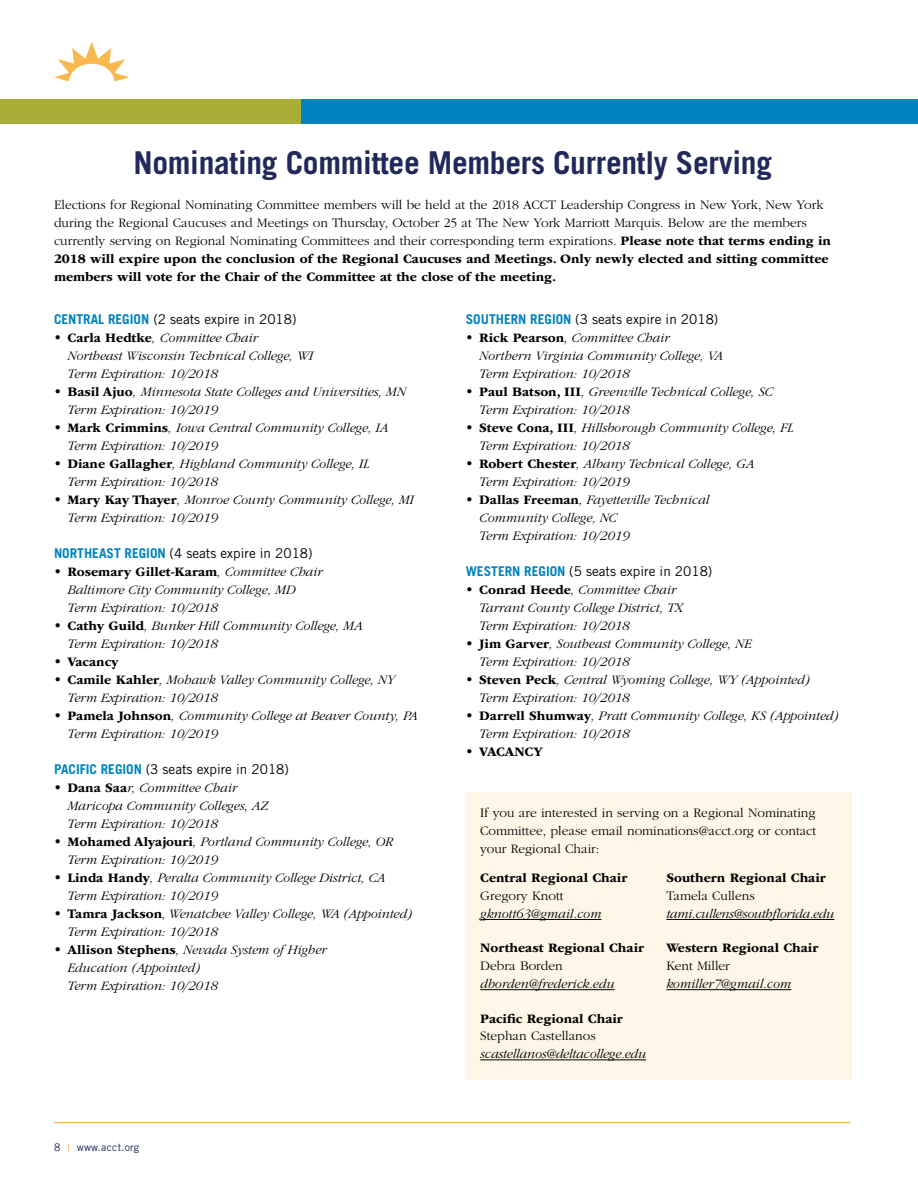
<style>
.page{position:relative;width:918px;height:1188px;background:#fff}
.page>*{position:absolute;margin:0;border:0;box-sizing:border-box;transform-origin:0 0}
.t1{font:700 31.5px "Trade Gothic LT Std";letter-spacing:-.01em;color:#20285c}
.t2{font:italic 300 13.5px/18px "ITC Garamond Std";color:#000}
.t3{font:300 13.5px/18px "ITC Garamond Std";color:#000}
.t4{font:13.5px "Trade Gothic LT Std";color:#000}
.t5{font:700 13.5px "ITC Garamond Std";color:#000}
.t6{font:italic 300 13.5px "ITC Garamond Std";letter-spacing:-.02em;color:#000}
.t7{font:10.5px "Trade Gothic LT Std";letter-spacing:.02em;color:#20285c}
.s1{font-weight:700}
.s2{font-weight:700;color:#0083bf}
.s3{font-weight:700;font-style:normal}
.s4{color:#f5a81c}
</style>
<div class="page">
<div style="left:0;top:99px;width:302px;height:24px;background:#a9ae37"></div>
<div style="left:302px;top:99px;width:616px;height:24px;background:#0083bf"></div>
<svg style="left:54px;top:42px;width:75px;height:39px"></svg>
<div style="left:466px;top:792px;width:386px;height:288px;background:#fef7e8"></div>
<hr style="left:480px;top:919px;width:121px;height:1px;background:#000">
<hr style="left:480px;top:989px;width:135px;height:1px;background:#000">
<hr style="left:480px;top:1060px;width:166px;height:1px;background:#000">
<hr style="left:666px;top:919px;width:168px;height:1px;background:#000">
<hr style="left:666px;top:989px;width:125px;height:1px;background:#000">
<hr style="left:54px;top:1122px;width:796px;height:1px;background:#f5a81c">
<h1 class="t1" style="left:133px;top:143px;width:640px">Nominating Committee Members Currently Serving</h1>
<p class="t3" style="left:54px;top:196px;width:778px">Elections for Regional Nominating Committee members will be held at the 2018 ACCT Leadership Congress in New York, New York during the Regional Caucuses and Meetings on Thursday, October 25 at The New York Marriott Marquis. Below are the members currently serving on Regional Nominating Committees and their corresponding term expirations. <span class="s1">Please note that terms ending in 2018 will expire upon the conclusion of the Regional Caucuses and Meetings. Only newly elected and sitting committee members will vote for the Chair of the Committee at the close of the meeting.</span></p>
<p class="t4" style="left:54px;top:311px;width:244px"><span class="s2">CENTRAL REGION</span> (2 seats expire in 2018)</p>
<p class="t2" style="left:68px;top:329px;width:247px;text-indent:-14px"><span class="s3">• Carla Hedtke</span>, Committee Chair<br>Northeast Wisconsin Technical College, WI<br>Term Expiration: 10/2018</p>
<p class="t2" style="left:68px;top:383px;width:340px;text-indent:-14px"><span class="s3">• Basil Ajuo</span>, Minnesota State Colleges and Universities, MN<br>Term Expiration: 10/2019</p>
<p class="t2" style="left:68px;top:419px;width:322px;text-indent:-14px"><span class="s3">• Mark Crimmins</span>, Iowa Central Community College, IA<br>Term Expiration: 10/2019</p>
<p class="t2" style="left:68px;top:455px;width:303px;text-indent:-14px"><span class="s3">• Diane Gallagher</span>, Highland Community College, IL<br>Term Expiration: 10/2018</p>
<p class="t2" style="left:68px;top:491px;width:348px;text-indent:-14px"><span class="s3">• Mary Kay Thayer</span>, Monroe County Community College, MI<br>Term Expiration: 10/2019</p>
<p class="t4" style="left:54px;top:545px;width:260px"><span class="s2">NORTHEAST REGION</span> (4 seats expire in 2018)</p>
<p class="t2" style="left:68px;top:563px;width:257px;text-indent:-14px"><span class="s3">• Rosemary Gillet-Karam</span>, Committee Chair<br>Baltimore City Community College, MD<br>Term Expiration: 10/2018</p>
<p class="t2" style="left:68px;top:617px;width:297px;text-indent:-14px"><span class="s3">• Cathy Guild</span>, Bunker Hill Community College, MA<br>Term Expiration: 10/2018</p>
<p class="t5" style="left:54px;top:654px;width:66px">• Vacancy</p>
<p class="t2" style="left:68px;top:671px;width:329px;text-indent:-14px"><span class="s3">• Camile Kahler</span>, Mohawk Valley Community College, NY<br>Term Expiration: 10/2018</p>
<p class="t2" style="left:68px;top:707px;width:352px;text-indent:-14px"><span class="s3">• Pamela Johnson</span>, Community College at Beaver County, PA<br>Term Expiration: 10/2019</p>
<p class="t4" style="left:54px;top:761px;width:236px"><span class="s2">PACIFIC REGION</span> (3 seats expire in 2018)</p>
<p class="t2" style="left:68px;top:779px;width:202px;text-indent:-14px"><span class="s3">• Dana Saa</span>r, Committee Chair<br>Maricopa Community Colleges, AZ<br>Term Expiration: 10/2018</p>
<p class="t2" style="left:68px;top:833px;width:327px;text-indent:-14px"><span class="s3">• Mohamed Alyajouri</span>, Portland Community College, OR<br>Term Expiration: 10/2019</p>
<p class="t2" style="left:68px;top:869px;width:319px;text-indent:-14px"><span class="s3">• Linda Handy</span>, Peralta Community College District, CA<br>Term Expiration: 10/2019</p>
<p class="t2" style="left:68px;top:905px;width:346px;text-indent:-14px"><span class="s3">• Tamra Jackson</span>, Wenatchee Valley College, WA (Appointed)<br>Term Expiration: 10/2018</p>
<p class="t2" style="left:68px;top:941px;width:261px;text-indent:-14px"><span class="s3">• Allison Stephens</span>, Nevada System of Higher<br>Education (Appointed)<br>Term Expiration: 10/2018</p>
<p class="t7" style="left:54px;top:1141px;width:87px">8 <span class="s4">|</span> www.acct.org</p>
<p class="t4" style="left:466px;top:311px;width:254px"><span class="s2">SOUTHERN REGION</span> (3 seats expire in 2018)</p>
<p class="t2" style="left:479px;top:329px;width:245px;text-indent:-14px"><span class="s3">• Rick Pearson</span>, Committee Chair<br>Northern Virginia Community College, VA<br>Term Expiration: 10/2018</p>
<p class="t2" style="left:479px;top:383px;width:295px;text-indent:-14px"><span class="s3">• Paul Batson, III</span>, Greenville Technical College, SC<br>Term Expiration: 10/2018</p>
<p class="t2" style="left:479px;top:419px;width:316px;text-indent:-14px"><span class="s3">• Steve Cona, III</span>, Hillsborough Community College, FL<br>Term Expiration: 10/2018</p>
<p class="t2" style="left:479px;top:455px;width:277px;text-indent:-14px"><span class="s3">• Robert Chester</span>, Albany Technical College, GA<br>Term Expiration: 10/2019</p>
<p class="t2" style="left:479px;top:491px;width:231px;text-indent:-14px"><span class="s3">• Dallas Freeman</span>, Fayetteville Technical<br>Community College, NC<br>Term Expiration: 10/2019</p>
<p class="t4" style="left:466px;top:563px;width:248px"><span class="s2">WESTERN REGION</span> (5 seats expire in 2018)</p>
<p class="t2" style="left:479px;top:581px;width:205px;text-indent:-14px"><span class="s3">• Conrad Heede</span>, Committee Chair<br>Tarrant County College District, TX<br>Term Expiration: 10/2018</p>
<p class="t2" style="left:479px;top:635px;width:274px;text-indent:-14px"><span class="s3">• Jim Garver</span>, Southeast Community College, NE<br>Term Expiration: 10/2018</p>
<p class="t2" style="left:479px;top:671px;width:332px;text-indent:-14px"><span class="s3">• Steven Peck</span>, Central Wyoming College, WY (Appointed)<br>Term Expiration: 10/2018</p>
<p class="t2" style="left:479px;top:707px;width:361px;text-indent:-14px"><span class="s3">• Darrell Shumway</span>, Pratt Community College, KS (Appointed)<br>Term Expiration: 10/2018</p>
<p class="t5" style="left:466px;top:744px;width:79px">• VACANCY</p>
<p class="t3" style="left:480px;top:804px;width:338px;text-align:justify">If you are interested in serving on a Regional Nominating Committee, please email nominations@acct.org or contact your Regional Chair:</p>
<p class="t5" style="left:480px;top:870px;width:149px">Central Regional Chair</p>
<p class="t3" style="left:480px;top:887px;width:85px">Gregory Knott</p>
<p class="t2" style="left:480px;top:905px;width:123px">gknott63@gmail.com</p>
<p class="t5" style="left:480px;top:940px;width:165px">Northeast Regional Chair</p>
<p class="t3" style="left:480px;top:957px;width:84px">Debra Borden</p>
<p class="t2" style="left:480px;top:975px;width:136px">dborden@frederick.edu</p>
<p class="t5" style="left:480px;top:1011px;width:144px">Pacific Regional Chair</p>
<p class="t3" style="left:480px;top:1027px;width:117px">Stephan Castellanos</p>
<p class="t2" style="left:480px;top:1045px;width:167px">scastellanos@deltacollege.edu</p>
<p class="t5" style="left:666px;top:870px;width:161px">Southern Regional Chair</p>
<p class="t3" style="left:666px;top:887px;width:90px">Tamela Cullens</p>
<p class="t6" style="left:666px;top:907px;width:170px">tami.cullens@southflorida.edu</p>
<p class="t5" style="left:666px;top:940px;width:153px">Western Regional Chair</p>
<p class="t3" style="left:666px;top:957px;width:65px">Kent Miller</p>
<p class="t2" style="left:666px;top:975px;width:126px">komiller7@gmail.com</p>
</div>
